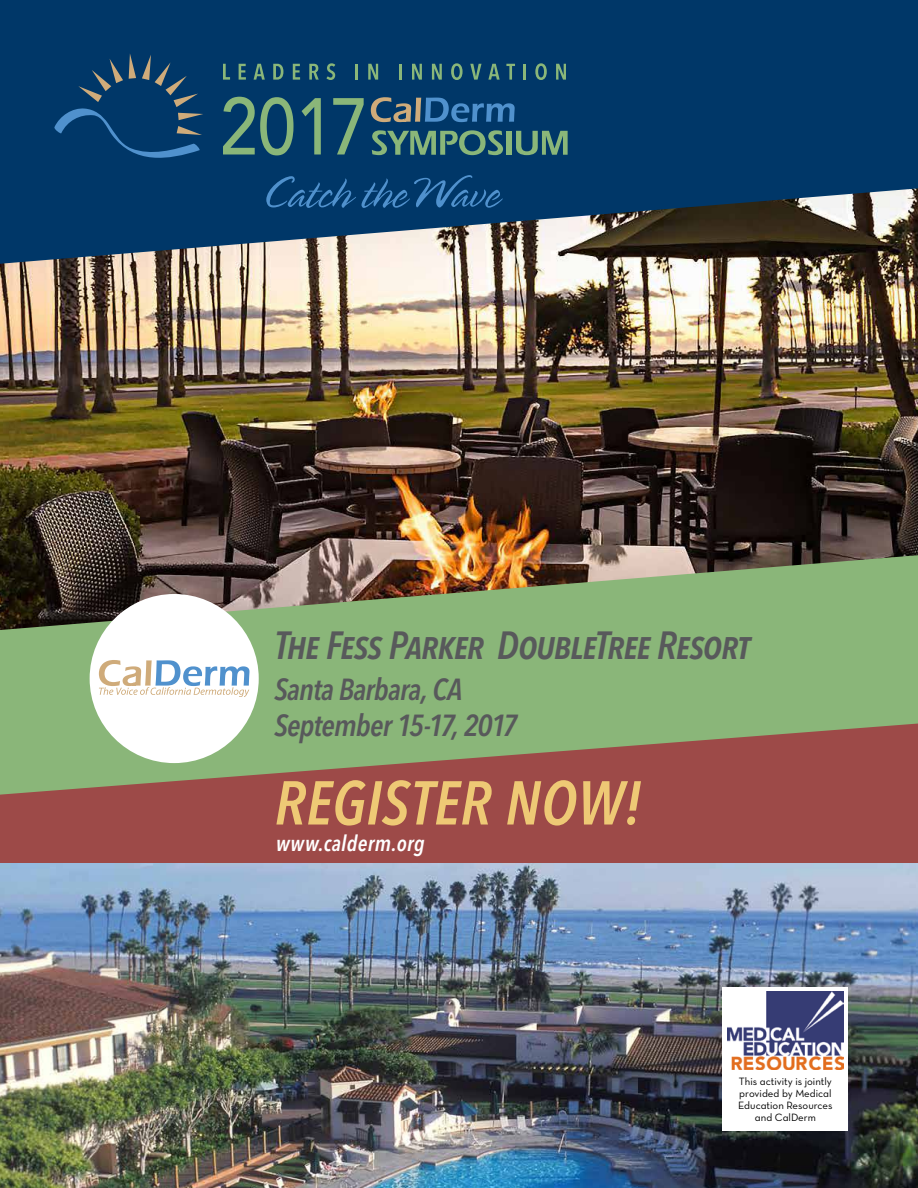
<style>
.page{position:relative;width:918px;height:1188px;background:#fff}
.page>*{position:absolute;margin:0;border:0;box-sizing:border-box;transform-origin:0 0}
.t1{font:500 79.65px "Avenir";color:#8ab679;scale:.86 1}
.t2{font:italic 600 condensed 61.2px "Avenir Next LT Pro";letter-spacing:.01em;color:#eec975}
.t3{font:italic 600 condensed 39px "Avenir Next LT Pro";letter-spacing:-.03em;color:#58595b}
.t4{font:italic 600 condensed 30.3px/36.3px "Avenir Next LT Pro";letter-spacing:-.03em;color:#58595b}
.t5{font:italic 600 condensed 21.9px "Avenir Next LT Pro";letter-spacing:.025em;color:#fff}
.t6{font:10.8px/12.1px "Neutra Text PS Book Alt";color:#000;text-align:center}
</style>
<div class="page">
<img style="left:0;top:264px;width:918px;height:291px">
<img style="left:0;top:863px;width:918px;height:325px">
<div style="left:0;top:714px;width:918px;height:149px;background:#9d4a48"></div>
<svg style="left:0;top:555px;width:918px;height:240px;fill:#8ab679"></svg>
<svg style="left:0;top:0;width:918px;height:264px;fill:#003768"></svg>
<div style="left:90px;top:594px;width:169px;height:169px;background:#fff;border-radius:50%"></div>
<svg style="left:99px;top:660px;width:150px;height:37px"></svg>
<svg style="left:223px;top:64px;width:7px;height:16px"></svg>
<svg style="left:239px;top:64px;width:7px;height:16px"></svg>
<svg style="left:254px;top:64px;width:11px;height:16px"></svg>
<svg style="left:273px;top:64px;width:10px;height:16px"></svg>
<svg style="left:293px;top:64px;width:7px;height:16px"></svg>
<svg style="left:309px;top:64px;width:10px;height:16px"></svg>
<svg style="left:326px;top:63px;width:9px;height:17px"></svg>
<svg style="left:356px;top:64px;width:2px;height:16px"></svg>
<svg style="left:368px;top:64px;width:10px;height:16px"></svg>
<hr style="left:399px;top:64px;width:3px;height:16px;background:#8ab679">
<svg style="left:412px;top:64px;width:10px;height:16px"></svg>
<svg style="left:432px;top:64px;width:10px;height:16px"></svg>
<svg style="left:451px;top:63px;width:12px;height:17px"></svg>
<svg style="left:470px;top:64px;width:12px;height:16px"></svg>
<svg style="left:488px;top:64px;width:12px;height:16px"></svg>
<svg style="left:506px;top:64px;width:9px;height:16px"></svg>
<hr style="left:523px;top:64px;width:3px;height:16px;background:#8ab679">
<svg style="left:535px;top:63px;width:12px;height:17px"></svg>
<svg style="left:556px;top:64px;width:10px;height:16px"></svg>
<svg style="left:372px;top:130px;width:131px;height:25px"></svg>
<div style="left:507px;top:131px;width:5px;height:24px;background:#8ab679"></div>
<svg style="left:516px;top:131px;width:52px;height:24px"></svg>
<svg style="left:371px;top:97px;width:144px;height:25px"></svg>
<svg style="left:266px;top:176px;width:90px;height:32px"></svg>
<svg style="left:362px;top:175px;width:141px;height:33px"></svg>
<svg style="left:54px;top:53px;width:149px;height:112px"></svg>
<div style="left:722px;top:987px;width:126px;height:144px;background:#fff"></div>
<img style="left:727px;top:991px;width:116px;height:79px">
<h1 class="t1" style="left:220px;top:58px;width:174px">2017</h1>
<h3 class="t3" style="left:274px;top:622px;width:478px">The Fess Parker DoubleTree Resort</h3>
<h3 class="t4" style="left:274px;top:671px;width:245px">Santa Barbara, CA<br>September 15-17, 2017</h3>
<h2 class="t2" style="left:274px;top:766px;width:369px">REGISTER NOW!</h2>
<h3 class="t5" style="left:276px;top:830px;width:150px">www.calderm.org</h3>
<p class="t6" style="left:738px;top:1075px;width:96px">This activity is jointly provided by Medical<br>Education Resources and CalDerm</p>
</div>
